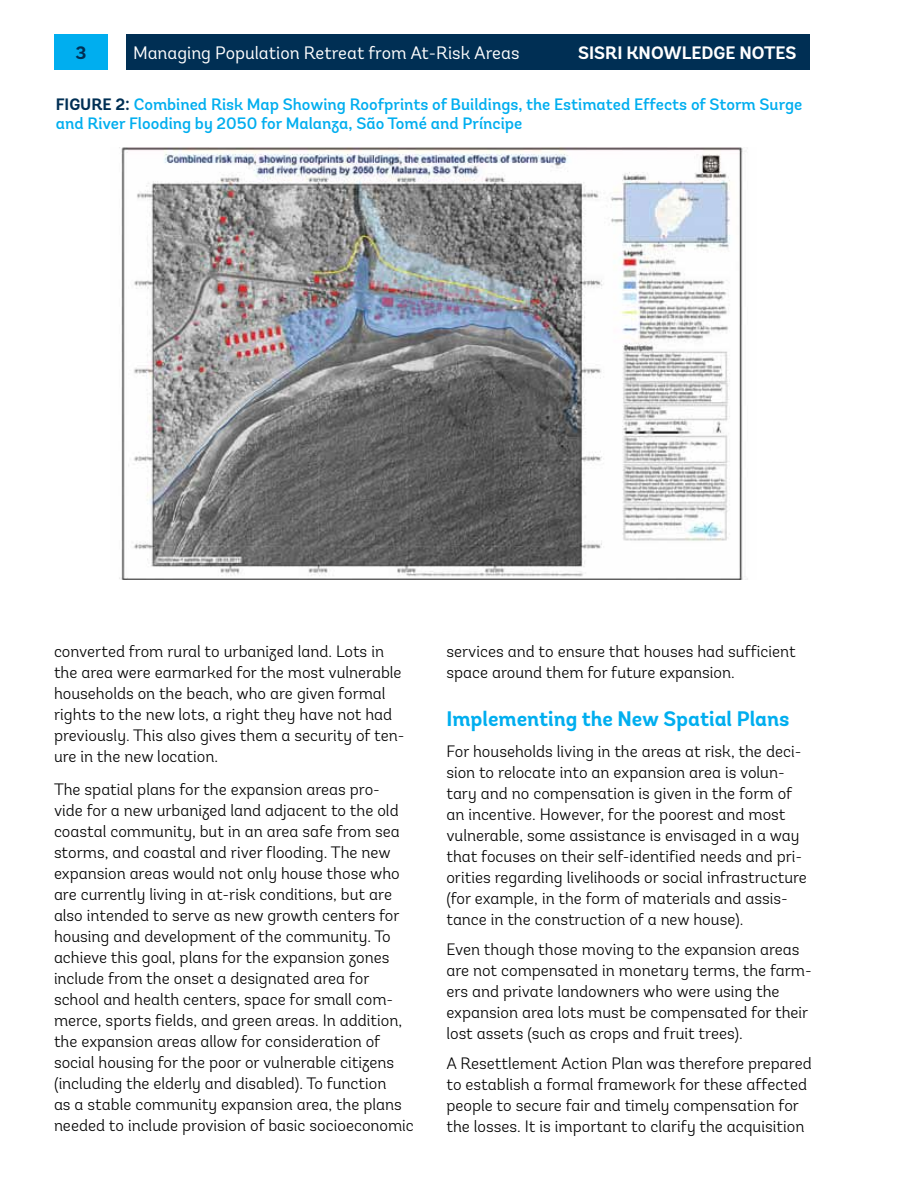
<style>
.page{position:relative;width:918px;height:1188px;background:#fff}
.page>*{position:absolute;margin:0;border:0;box-sizing:border-box;transform-origin:0 0}
.t1{font:700 21px "Andes";color:#00aeef}
.t2{font:18px "Andes";color:#fff}
.t3{font:700 18px "Andes";color:#fff}
.t4{font:700 18px "Andes";color:#002f54}
.t5{font:300 16.5px/21px "Andes";color:#000}
.t6{font:500 16.5px/19.8px "Andes";color:#00aeef}
.s1{font-weight:700;color:#002f54}
</style>
<div class="page">
<div style="left:126px;top:34px;width:684px;height:36px;background:#002f54"></div>
<div style="left:54px;top:34px;width:54px;height:36px;background:#00aeef"></div>
<img style="left:119px;top:148px;width:629px;height:432px">
<p class="t4" style="left:75px;top:42px;width:13px">3</p>
<p class="t2" style="left:133px;top:41px;width:388px">Managing Population Retreat from At-Risk Areas</p>
<p class="t3" style="left:578px;top:41px;width:220px">SISRI KNOWLEDGE NOTES</p>
<p class="t6" style="left:56px;top:94px;width:748px"><span class="s1">FIGURE 2:</span> Combined Risk Map Showing Roofprints of Buildings, the Estimated Effects of Storm Surge and River Flooding by 2050 for Malanza, São Tomé and Príncipe</p>
<p class="t5" style="left:54px;top:641px;width:352px">converted from rural to urbanized land. Lots in the area were earmarked for the most vulnerable households on the beach, who are given formal rights to the new lots, a right they have not had previously. This also gives them a security of ten&shy;ure in the new location.</p>
<p class="t5" style="left:54px;top:779px;width:361px">The spatial plans for the expansion areas pro-<br>vide for a new urbanized land adjacent to the old coastal community, but in an area safe from sea storms, and coastal and river flooding. The new expansion areas would not only house those who are currently living in at-risk conditions, but are also intended to serve as new growth centers for housing and development of the community. To achieve this goal, plans for the expansion zones include from the onset a designated area for school and health centers, space for small com&shy;merce, sports fields, and green areas. In addition, the expansion areas allow for consideration of social housing for the poor or vulnerable citizens (including the elderly and disabled). To function<br>as a stable community expansion area, the plans needed to include provision of basic socioeconomic</p>
<p class="t5" style="left:446px;top:641px;width:351px">services and to ensure that houses had sufficient space around them for future expansion.</p>
<p class="t1" style="left:446px;top:705px;width:345px">Implementing the New Spatial Plans</p>
<p class="t5" style="left:446px;top:741px;width:362px">For households living in the areas at risk, the deci&shy;sion to relocate into an expansion area is volun&shy;tary and no compensation is given in the form of an incentive. However, for the poorest and most vulnerable, some assistance is envisaged in a way that focuses on their self-identified needs and pri&shy;orities regarding livelihoods or social infrastructure (for example, in the form of materials and assis&shy;tance in the construction of a new house).</p>
<p class="t5" style="left:446px;top:939px;width:367px">Even though those moving to the expansion areas are not compensated in monetary terms, the farm&shy;ers and private landowners who were using the expansion area lots must be compensated for their lost assets (such as crops and fruit trees).</p>
<p class="t5" style="left:446px;top:1053px;width:367px">A Resettlement Action Plan was therefore prepared to establish a formal framework for these affected people to secure fair and timely compensation for the losses. It is important to clarify the acquisition</p>
</div>
